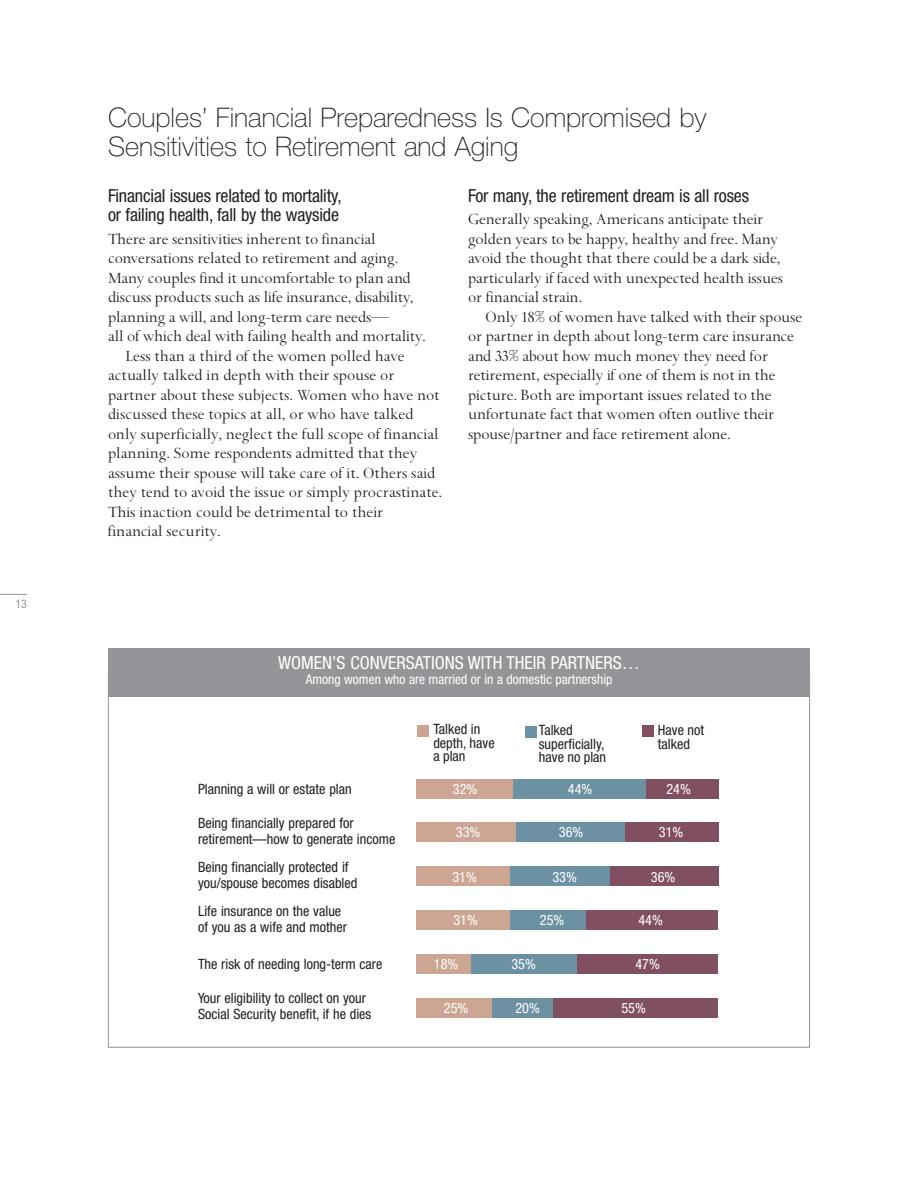
<style>
.page{position:relative;width:918px;height:1188px;background:#fff}
.page>*{position:absolute;margin:0;border:0;box-sizing:border-box;transform-origin:0 0}
.t1{font:100 27px/28.5px "Helvetica Neue";color:#231f20}
.t2{font:condensed 18px/19.5px "Helvetica Neue";letter-spacing:-.01em;color:#231f20}
.t3{font:condensed 18px "Helvetica Neue";color:#fff}
.t4{font:17.25px/19.5px "Spectrum";letter-spacing:-.01em;color:#231f20}
.t5{font:condensed 14.25px/13.5px "Helvetica Neue";color:#231f20}
.t6{font:condensed 14.25px "Helvetica Neue";color:#fff}
.t7{font:condensed 13.5px "Helvetica Neue";color:#fff}
.t8{font:condensed 12px "Helvetica Neue";color:#939598}
</style>
<div class="page">
<svg style="left:0;top:594px;width:27px;height:1px"></svg>
<div style="left:646px;top:779px;width:72px;height:19px;background:#814f62"></div>
<div style="left:625px;top:823px;width:93px;height:19px;background:#814f62"></div>
<div style="left:610px;top:867px;width:108px;height:19px;background:#814f62"></div>
<div style="left:586px;top:911px;width:132px;height:19px;background:#814f62"></div>
<div style="left:577px;top:954px;width:141px;height:20px;background:#814f62"></div>
<div style="left:552px;top:998px;width:166px;height:20px;background:#814f62"></div>
<div style="left:513px;top:779px;width:133px;height:19px;background:#6c91a2"></div>
<div style="left:516px;top:823px;width:109px;height:19px;background:#6c91a2"></div>
<div style="left:510px;top:867px;width:100px;height:19px;background:#6c91a2"></div>
<div style="left:510px;top:911px;width:76px;height:19px;background:#6c91a2"></div>
<div style="left:471px;top:954px;width:106px;height:20px;background:#6c91a2"></div>
<div style="left:492px;top:998px;width:60px;height:20px;background:#6c91a2"></div>
<div style="left:417px;top:779px;width:96px;height:19px;background:#cca693"></div>
<div style="left:417px;top:823px;width:99px;height:19px;background:#cca693"></div>
<div style="left:417px;top:867px;width:93px;height:19px;background:#cca693"></div>
<div style="left:417px;top:911px;width:93px;height:19px;background:#cca693"></div>
<div style="left:417px;top:954px;width:54px;height:20px;background:#cca693"></div>
<div style="left:417px;top:998px;width:75px;height:20px;background:#cca693"></div>
<div style="left:642px;top:725px;width:12px;height:12px;background:#814f62"></div>
<div style="left:525px;top:726px;width:12px;height:12px;background:#6c91a2"></div>
<div style="left:417px;top:725px;width:12px;height:12px;background:#cca693"></div>
<div style="left:108px;top:648px;width:702px;height:49px;background:#939598"></div>
<p class="t8" style="left:15px;top:599px;width:13px">13</p>
<h1 class="t1" style="left:108px;top:106px;width:600px">Couples’ Financial Preparedness Is Compromised by<br>Sensitivities to Retirement and Aging</h1>
<p class="t2" style="left:108px;top:187px;width:235px">Financial issues related to mortality, or failing health, fall by the wayside</p>
<p class="t4" style="left:108px;top:230px;width:269px">There are sensitivities inherent to financial</p>
<p class="t4" style="left:108px;top:250px;width:292px">conversations related to retirement and aging.</p>
<p class="t4" style="left:108px;top:269px;width:304px">Many couples find it uncomfortable to plan and</p>
<p class="t4" style="left:108px;top:289px;width:307px">discuss products such as life insurance, disability,</p>
<p class="t4" style="left:108px;top:308px;width:282px">planning a will, and long-term care needs—</p>
<p class="t4" style="left:108px;top:328px;width:319px">all of which deal with failing health and mortality.</p>
<p class="t4" style="left:126px;top:347px;width:281px">Less than a third of the women polled have</p>
<p class="t4" style="left:108px;top:367px;width:288px">actually talked in depth with their spouse or</p>
<p class="t4" style="left:108px;top:386px;width:333px">partner about these subjects. Women who have not</p>
<p class="t4" style="left:108px;top:406px;width:307px">discussed these topics at all, or who have talked</p>
<p class="t4" style="left:108px;top:425px;width:332px">only superficially, neglect the full scope of financial</p>
<p class="t4" style="left:108px;top:445px;width:311px">planning. Some respondents admitted that they</p>
<p class="t4" style="left:108px;top:464px;width:329px">assume their spouse will take care of it. Others said</p>
<p class="t4" style="left:108px;top:484px;width:336px">they tend to avoid the issue or simply procrastinate.</p>
<p class="t4" style="left:108px;top:503px;width:277px">This inaction could be detrimental to their</p>
<p class="t4" style="left:108px;top:523px;width:114px">financial security.</p>
<p class="t2" style="left:468px;top:187px;width:283px">For many, the retirement dream is all roses</p>
<p class="t4" style="left:468px;top:211px;width:317px">Generally speaking, Americans anticipate their golden years to be happy, healthy and free. Many avoid the thought that there could be a dark side, particularly if faced with unexpected health issues or financial strain.</p>
<p class="t4" style="left:468px;top:308px;width:336px;text-indent:18px">Only 18% of women have talked with their spouse or partner in depth about long-term care insurance and 33% about how much money they need for retirement, especially if one of them is not in the picture. Both are important issues related to the unfortunate fact that women often outlive their spouse/partner and face retirement alone.</p>
<p class="t3" style="left:278px;top:657px;width:363px">WOMEN’S CONVERSATIONS WITH THEIR PARTNERS…</p>
<p class="t7" style="left:306px;top:675px;width:308px">Among women who are married or in a domestic partnership</p>
<p class="t5" style="left:198px;top:783px;width:155px">Planning a will or estate plan</p>
<p class="t5" style="left:198px;top:816px;width:199px;line-height:15.8px">Being financially prepared for retirement—how to generate income</p>
<p class="t5" style="left:198px;top:860px;width:161px;line-height:15.8px">Being financially protected if you/spouse becomes disabled</p>
<p class="t5" style="left:198px;top:904px;width:150px;line-height:15.8px">Life insurance on the value of you as a wife and mother</p>
<p class="t5" style="left:198px;top:959px;width:186px">The risk of needing long-term care</p>
<p class="t5" style="left:198px;top:992px;width:175px;line-height:15.8px">Your eligibility to collect on your<br>Social Security benefit, if he dies</p>
<p class="t5" style="left:433px;top:723px;width:63px">Talked in depth have a plan</p>
<p class="t5" style="left:539px;top:724px;width:69px">Talked superficially, have no plan</p>
<p class="t5" style="left:658px;top:725px;width:48px">Have not talked</p>
<p class="t6" style="left:453px;top:783px;width:26px">32%</p>
<p class="t6" style="left:568px;top:783px;width:26px">44%</p>
<p class="t6" style="left:666px;top:783px;width:26px">24%</p>
<p class="t6" style="left:456px;top:827px;width:26px">33%</p>
<p class="t6" style="left:559px;top:827px;width:26px">36%</p>
<p class="t6" style="left:659px;top:827px;width:26px">31%</p>
<p class="t6" style="left:452px;top:872px;width:26px">31%</p>
<p class="t6" style="left:552px;top:872px;width:26px">33%</p>
<p class="t6" style="left:651px;top:872px;width:26px">36%</p>
<p class="t6" style="left:453px;top:915px;width:26px">31%</p>
<p class="t6" style="left:540px;top:915px;width:26px">25%</p>
<p class="t6" style="left:638px;top:915px;width:26px">44%</p>
<p class="t6" style="left:434px;top:959px;width:26px">18%</p>
<p class="t6" style="left:511px;top:959px;width:26px">35%</p>
<p class="t6" style="left:635px;top:959px;width:26px">47%</p>
<p class="t6" style="left:444px;top:1002px;width:26px">25%</p>
<p class="t6" style="left:515px;top:1002px;width:26px">20%</p>
<p class="t6" style="left:621px;top:1002px;width:26px">55%</p>
</div>
